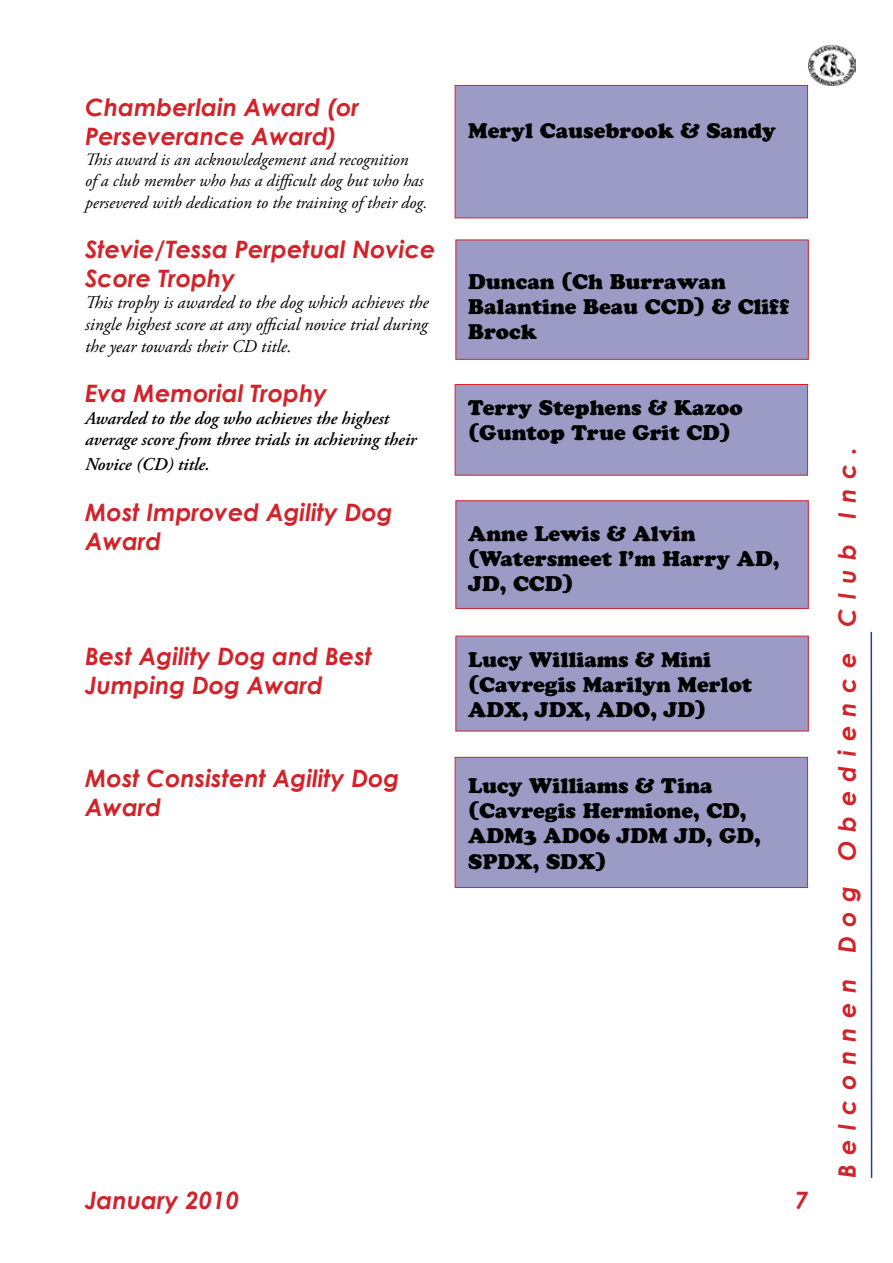
<style>
.page{position:relative;width:893px;height:1263px;background:#fff}
.page>*{position:absolute;margin:0;border:0;box-sizing:border-box;transform-origin:0 0}
.t1{font:italic 700 24px/28.8px "Century Gothic";color:#d2232a}
.t2{font:italic 700 24px "Century Gothic";letter-spacing:.39em;color:#d2232a}
.t3{font:21px/25.2px "Cooper Black Std";color:#000}
.t4{font:italic 18px/21.6px "Adobe Garamond Pro";color:#000;text-align:justify}
.t5{font:italic 600 18px/21.6px "Adobe Garamond Pro";color:#000}
.t6{font:italic 17.25px/21.1px "Adobe Garamond Pro";color:#000}
</style>
<div class="page">
<img style="left:808px;top:45px;width:48px;height:40px">
<hr style="left:870px;top:632px;width:2px;height:546px;background:#25408f">
<div style="left:455px;top:85px;width:353px;height:133px;background:#9b9bc5;border:1px solid #d2232a"></div>
<div style="left:455px;top:240px;width:354px;height:120px;background:#9b9bc5;border:1px solid #d2232a"></div>
<div style="left:455px;top:384px;width:353px;height:92px;background:#9b9bc5;border:1px solid #d2232a"></div>
<div style="left:455px;top:500px;width:354px;height:109px;background:#9b9bc5;border:1px solid #d2232a"></div>
<div style="left:455px;top:636px;width:354px;height:95px;background:#9b9bc5"></div>
<div style="left:455px;top:757px;width:353px;height:131px;background:#9b9bc5;border:1px solid #d2232a"></div>
<p class="t1" style="left:85px;top:92px;width:276px">Chamberlain Award (or<br>Perseverance Award)</p>
<p class="t6" style="left:85px;top:150px;width:344px">This award is an acknowledgement and recognition<br>of a club member who has a difficult dog but who has persevered with dedication to the training of their dog.</p>
<p class="t1" style="left:85px;top:234px;width:352px">Stevie/Tessa Perpetual Novice<br>Score Trophy</p>
<p class="t4" style="left:85px;top:292px;width:345px">This trophy is awarded to the dog which achieves the single highest score at any official novice trial during the year towards their CD title.</p>
<p class="t1" style="left:85px;top:378px;width:244px">Eva Memorial Trophy</p>
<p class="t5" style="left:85px;top:408px;width:333px">Awarded to the dog who achieves the highest average score from three trials in achieving their</p>
<p class="t5" style="left:85px;top:455px;width:126px">Novice (CD) title.</p>
<p class="t1" style="left:85px;top:497px;width:309px">Most Improved Agility Dog<br>Award</p>
<p class="t1" style="left:85px;top:641px;width:289px">Best Agility Dog and Best<br>Jumping Dog Award</p>
<p class="t1" style="left:85px;top:763px;width:316px">Most Consistent Agility Dog<br>Award</p>
<p class="t1" style="left:85px;top:1185px;width:156px">January 2010</p>
<p class="t3" style="left:468px;top:118px;width:309px">Meryl Causebrook &amp; Sandy</p>
<p class="t3" style="left:468px;top:269px;width:322px">Duncan (Ch Burrawan<br>Balantine Beau CCD) &amp; Cliff<br>Brock</p>
<p class="t3" style="left:468px;top:395px;width:276px">Terry Stephens &amp; Kazoo (Guntop True Grit CD)</p>
<p class="t3" style="left:468px;top:521px;width:313px">Anne Lewis &amp; Alvin (Watersmeet I’m Harry AD,<br>JD, CCD)</p>
<p class="t3" style="left:468px;top:647px;width:285px">Lucy Williams &amp; Mini (Cavregis Marilyn Merlot<br>ADX, JDX, ADO, JD)</p>
<p class="t3" style="left:468px;top:773px;width:294px">Lucy Williams &amp; Tina (Cavregis Hermione, CD,<br>ADM3 ADO6 JDM JD, GD,<br>SPDX, SDX)</p>
<p class="t1" style="left:794px;top:1185px;width:15px">7</p>
<p class="t2" style="left:831px;top:1178px;width:732px;rotate:-90deg">Belconnen Dog Obedience Club Inc.</p>
</div>
